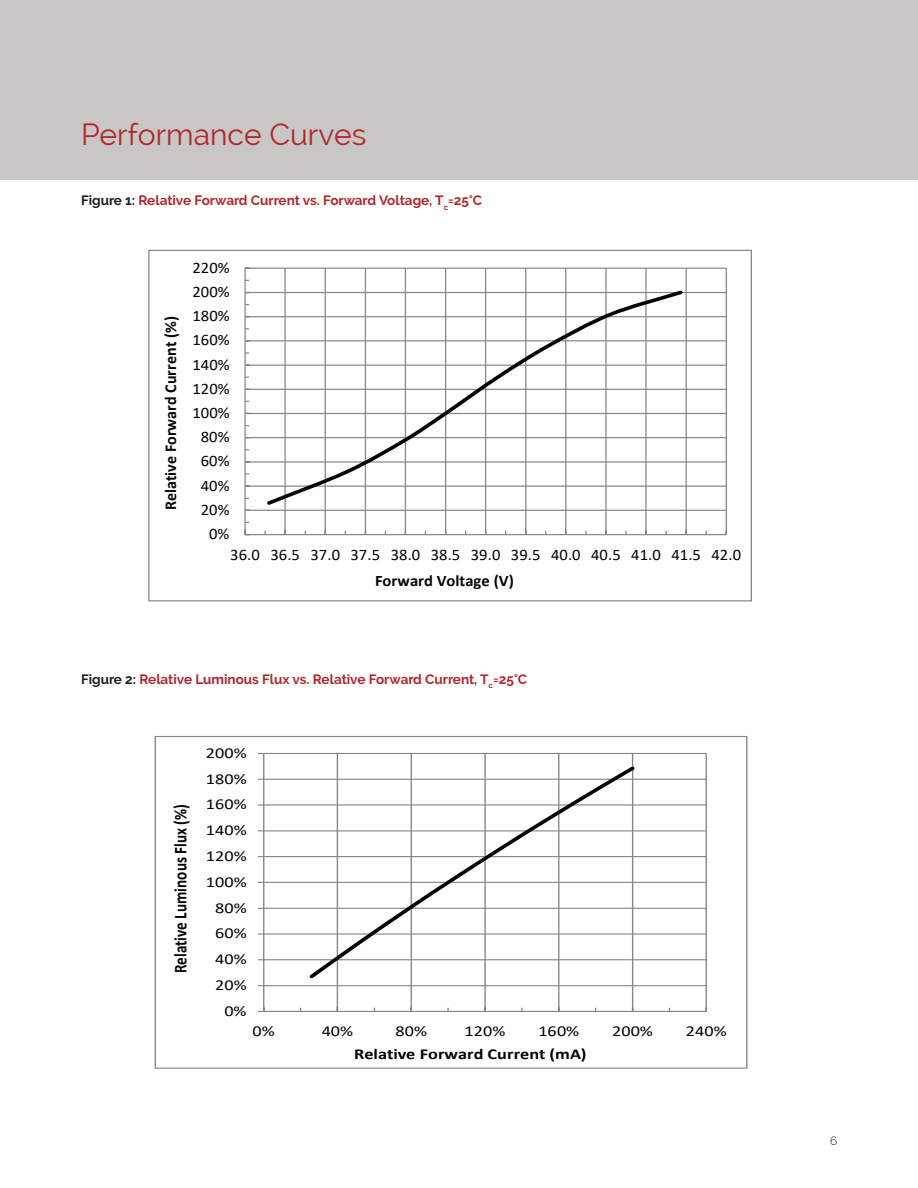
<style>
.page{position:relative;width:918px;height:1188px;background:#fff}
.page>*{position:absolute;margin:0;border:0;box-sizing:border-box;transform-origin:0 0}
.t1{font:30px "Raleway";color:#b1272c}
.t2{font:700 18.15px "Calibri";color:#040503;scale:.83 1}
.t3{font:700 16.65px "Calibri";letter-spacing:.005em;color:#040503}
.t4{font:16.05px "Calibri";color:#040503}
.t5{font:700 16.05px "Calibri";color:#040503}
.t6{font:15.15px "Calibri";color:#040503;scale:1.2 1}
.t7{font:700 15.15px "Calibri";letter-spacing:.005em;color:#040503;scale:1.2 1}
.t8{font:700 13.5px "Raleway";color:#b1272c}
.t9{font:300 12px "Raleway";color:#231f20}
.s1{color:#231f20}
</style>
<div class="page">
<div style="left:0;top:0;width:918px;height:180px;background:#c8c7c6"></div>
<hr style="left:264px;top:985px;width:442px;height:1px;background:#868686">
<hr style="left:264px;top:959px;width:442px;height:1px;background:#868686">
<hr style="left:264px;top:933px;width:442px;height:2px;background:#868686">
<hr style="left:264px;top:908px;width:442px;height:1px;background:#868686">
<hr style="left:264px;top:882px;width:442px;height:1px;background:#868686">
<hr style="left:264px;top:856px;width:442px;height:1px;background:#868686">
<hr style="left:264px;top:830px;width:442px;height:2px;background:#868686">
<hr style="left:264px;top:804px;width:442px;height:2px;background:#868686">
<hr style="left:264px;top:779px;width:442px;height:1px;background:#868686">
<hr style="left:264px;top:753px;width:442px;height:1px;background:#868686">
<hr style="left:337px;top:753px;width:1px;height:258px;background:#868686">
<hr style="left:411px;top:753px;width:1px;height:258px;background:#868686">
<hr style="left:484px;top:753px;width:2px;height:258px;background:#868686">
<hr style="left:558px;top:753px;width:1px;height:258px;background:#868686">
<hr style="left:632px;top:753px;width:1px;height:258px;background:#868686">
<hr style="left:706px;top:753px;width:1px;height:258px;background:#868686">
<hr style="left:263px;top:753px;width:1px;height:258px;background:#868686">
<hr style="left:264px;top:1011px;width:442px;height:1px;background:#868686">
<svg style="left:306px;top:764px;width:332px;height:217px"></svg>
<hr style="left:245px;top:510px;width:481px;height:1px;background:#868686">
<hr style="left:245px;top:486px;width:481px;height:1px;background:#868686">
<hr style="left:245px;top:461px;width:481px;height:2px;background:#868686">
<hr style="left:245px;top:437px;width:481px;height:1px;background:#868686">
<hr style="left:245px;top:413px;width:481px;height:1px;background:#868686">
<hr style="left:245px;top:389px;width:481px;height:1px;background:#868686">
<hr style="left:245px;top:365px;width:481px;height:1px;background:#868686">
<hr style="left:245px;top:340px;width:481px;height:1px;background:#868686">
<hr style="left:245px;top:316px;width:481px;height:1px;background:#868686">
<hr style="left:245px;top:292px;width:481px;height:1px;background:#868686">
<hr style="left:245px;top:268px;width:481px;height:1px;background:#868686">
<hr style="left:284px;top:268px;width:2px;height:267px;background:#868686">
<hr style="left:325px;top:268px;width:1px;height:267px;background:#868686">
<hr style="left:365px;top:268px;width:1px;height:267px;background:#868686">
<hr style="left:405px;top:268px;width:1px;height:267px;background:#868686">
<hr style="left:445px;top:268px;width:1px;height:267px;background:#868686">
<hr style="left:485px;top:268px;width:1px;height:267px;background:#868686">
<hr style="left:525px;top:268px;width:1px;height:267px;background:#868686">
<hr style="left:565px;top:268px;width:1px;height:267px;background:#868686">
<hr style="left:605px;top:268px;width:2px;height:267px;background:#868686">
<hr style="left:645px;top:268px;width:2px;height:267px;background:#868686">
<hr style="left:686px;top:268px;width:1px;height:267px;background:#868686">
<hr style="left:726px;top:268px;width:1px;height:267px;background:#868686">
<hr style="left:244px;top:268px;width:2px;height:267px;background:#868686">
<hr style="left:245px;top:534px;width:481px;height:1px;background:#868686">
<svg style="left:264px;top:288px;width:421px;height:220px"></svg>
<h1 class="t1" style="left:81px;top:117px;width:287px">Performance Curves</h1>
<p class="t8" style="left:81px;top:193px;width:403px"><span class="s1">Figure 1:</span> Relative Forward Current vs. Forward Voltage, T<sub>c</sub>=25°C</p>
<p class="t4" style="left:192px;top:256px;width:39px">220%</p>
<p class="t3" style="left:159px;top:510px;width:195px;rotate:-90deg">Relative Forward Current (%)</p>
<p class="t4" style="left:192px;top:281px;width:39px">200%</p>
<p class="t4" style="left:192px;top:305px;width:39px">180%</p>
<p class="t4" style="left:192px;top:329px;width:39px">160%</p>
<p class="t4" style="left:192px;top:353px;width:39px">140%</p>
<p class="t4" style="left:192px;top:377px;width:39px">120%</p>
<p class="t4" style="left:192px;top:402px;width:39px">100%</p>
<p class="t4" style="left:201px;top:426px;width:30px">80%</p>
<p class="t4" style="left:201px;top:450px;width:30px">60%</p>
<p class="t4" style="left:201px;top:474px;width:30px">40%</p>
<p class="t4" style="left:201px;top:498px;width:30px">20%</p>
<p class="t4" style="left:209px;top:523px;width:22px">0%</p>
<p class="t4" style="left:230px;top:544px;width:512px">36.0 36.5 37.0 37.5 38.0 38.5 39.0 39.5 40.0 40.5 41.0 41.5 42.0</p>
<p class="t5" style="left:375px;top:569px;width:140px">Forward Voltage (V)</p>
<p class="t8" style="left:81px;top:671px;width:448px"><span class="s1">Figure 2:</span> Relative Luminous Flux vs. Relative Forward Current, T<sub>c</sub>=25°C</p>
<p class="t6" style="left:206px;top:742px;width:36px">200%</p>
<h2 class="t2" style="left:167px;top:973px;width:206px;rotate:-90deg">Relative Luminous Flux (%)</h2>
<p class="t6" style="left:206px;top:768px;width:36px">180%</p>
<p class="t6" style="left:206px;top:794px;width:36px">160%</p>
<p class="t6" style="left:206px;top:820px;width:36px">140%</p>
<p class="t6" style="left:206px;top:845px;width:36px">120%</p>
<p class="t6" style="left:206px;top:871px;width:36px">100%</p>
<p class="t6" style="left:215px;top:897px;width:28px">80%</p>
<p class="t6" style="left:215px;top:923px;width:28px">60%</p>
<p class="t6" style="left:215px;top:949px;width:28px">40%</p>
<p class="t6" style="left:215px;top:974px;width:28px">20%</p>
<p class="t6" style="left:224px;top:1000px;width:20px">0%</p>
<p class="t6" style="left:253px;top:1020px;width:20px">0%</p>
<p class="t6" style="left:322px;top:1020px;width:28px">40%</p>
<p class="t6" style="left:395px;top:1020px;width:28px">80%</p>
<p class="t6" style="left:465px;top:1020px;width:36px">120%</p>
<p class="t6" style="left:538px;top:1020px;width:36px">160%</p>
<p class="t6" style="left:612px;top:1020px;width:36px">200%</p>
<p class="t6" style="left:686px;top:1020px;width:36px">240%</p>
<p class="t7" style="left:354px;top:1043px;width:195px">Relative Forward Current (mA)</p>
<p class="t9" style="left:830px;top:1134px;width:9px">6</p>
</div>
